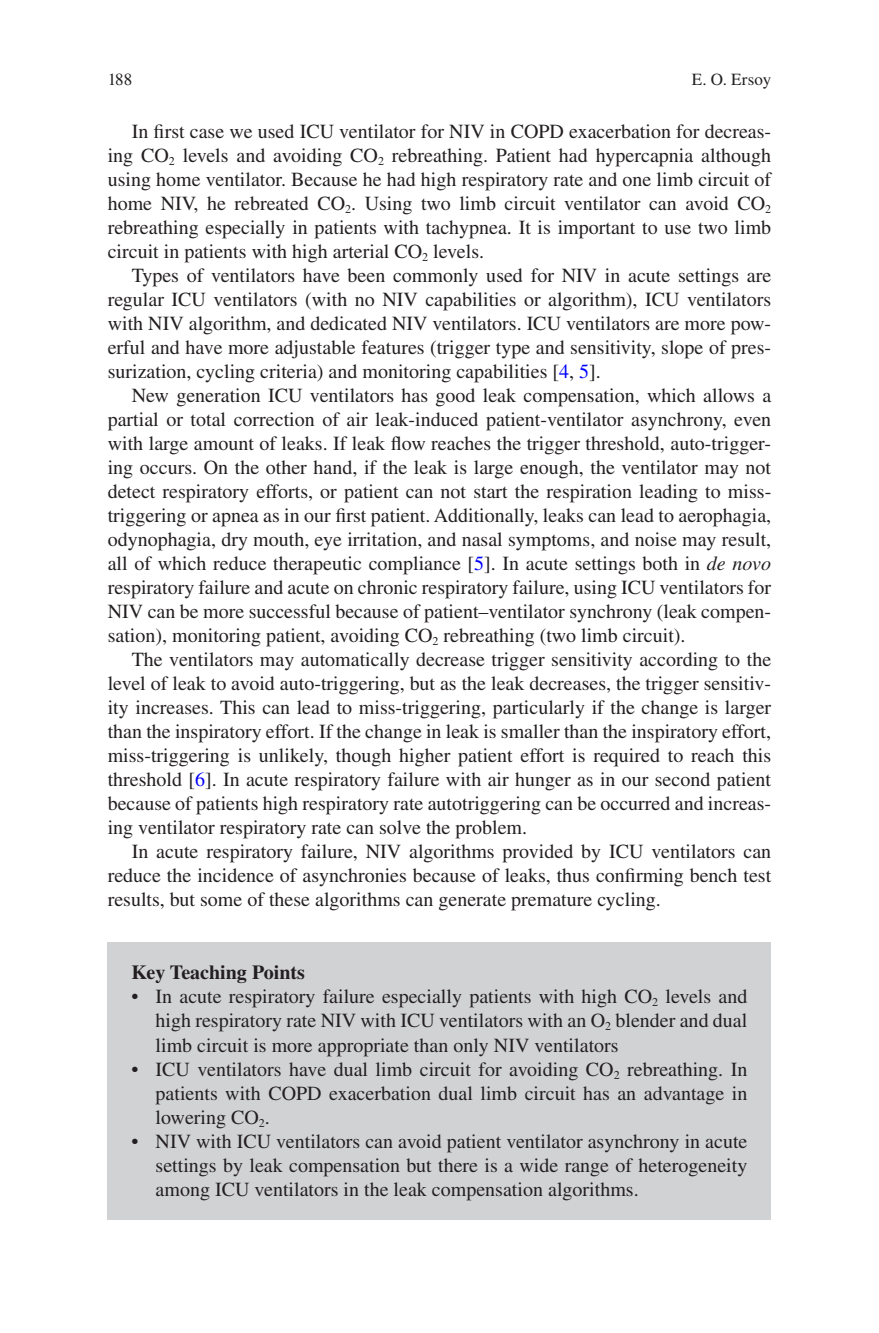
<style>
.page{position:relative;width:879px;height:1333px;background:#fff}
.page>*{position:absolute;margin:0;border:0;box-sizing:border-box;transform-origin:0 0}
.t1{font:20px/24px "Times LT Std";color:#231f20;text-align:justify}
.t2{font:700 20px "Times LT Std";color:#231f20}
.t3{font:17px "Times LT Std Roman 2";letter-spacing:.01em;color:#231f20}
.t4{font:17px "Times LT Std";color:#231f20}
.s1{color:#00f}
.s2{font-style:italic}
</style>
<div class="page">
<div style="left:108px;top:942px;width:663px;height:277px;background:#d1d2d4"></div>
<p class="t4" style="left:108px;top:70px;width:26px">188</p>
<p class="t1" style="left:108px;top:119px;width:665px;text-indent:24px">In first case we used ICU ventilator for NIV in COPD exacerbation for decreas&shy;ing CO<sub>2</sub> levels and avoiding CO<sub>2</sub> rebreathing. Patient had hypercapnia although using home ventilator. Because he had high respiratory rate and one limb circuit of home NIV, he rebreated CO<sub>2</sub>. Using two limb circuit ventilator can avoid CO<sub>2 </sub>rebreathing especially in patients with tachypnea. It is important to use two limb circuit in patients with high arterial CO<sub>2</sub> levels.</p>
<p class="t1" style="left:108px;top:263px;width:665px;text-indent:24px">Types of ventilators have been commonly used for NIV in acute settings are regular ICU ventilators (with no NIV capabilities or algorithm), ICU ventilators with NIV algorithm, and dedicated NIV ventilators. ICU ventilators are more pow&shy;erful and have more adjustable features (trigger type and sensitivity, slope of pres&shy;surization, cycling criteria) and monitoring capabilities [<span class="s1">4</span>, <span class="s1">5</span>].</p>
<p class="t1" style="left:108px;top:383px;width:665px;text-indent:24px">New generation ICU ventilators has good leak compensation, which allows a partial or total correction of air leak-induced patient-ventilator asynchrony, even with large amount of leaks. If leak flow reaches the trigger threshold, auto-trigger&shy;ing occurs. On the other hand, if the leak is large enough, the ventilator may not detect respiratory efforts, or patient can not start the respiration leading to miss&shy;triggering or apnea as in our first patient. Additionally, leaks can lead to aerophagia, odynophagia, dry mouth, eye irritation, and nasal symptoms, and noise may result, all of which reduce therapeutic compliance [<span class="s1">5</span>]. In acute settings both in <span class="s2">de novo </span>respiratory failure and acute on chronic respiratory failure, using ICU ventilators for NIV can be more successful because of patient–ventilator synchrony (leak compen&shy;sation), monitoring patient, avoiding CO<sub>2</sub> rebreathing (two limb circuit).</p>
<p class="t1" style="left:108px;top:647px;width:665px;text-indent:24px">The ventilators may automatically decrease trigger sensitivity according to the level of leak to avoid auto-triggering, but as the leak decreases, the trigger sensitiv&shy;ity increases. This can lead to miss-triggering, particularly if the change is larger than the inspiratory effort. If the change in leak is smaller than the inspiratory effort, miss-triggering is unlikely, though higher patient effort is required to reach this threshold [<span class="s1">6</span>]. In acute respiratory failure with air hunger as in our second patient because of patients high respiratory rate autotriggering can be occurred and increas&shy;ing ventilator respiratory rate can solve the problem.</p>
<p class="t1" style="left:108px;top:839px;width:665px;text-indent:24px">In acute respiratory failure, NIV algorithms provided by ICU ventilators can reduce the incidence of asynchronies because of leaks, thus confirming bench test results, but some of these algorithms can generate premature cycling.</p>
<p class="t3" style="left:692px;top:70px;width:81px">E. O. Ersoy</p>
<p class="t2" style="left:132px;top:960px;width:175px">Key Teaching Points</p>
<p class="t1" style="left:156px;top:984px;width:593px;text-indent:-24px">• In acute respiratory failure especially patients with high CO<sub>2</sub> levels and high respiratory rate NIV with ICU ventilators with an O<sub>2</sub> blender and dual limb circuit is more appropriate than only NIV ventilators</p>
<p class="t1" style="left:156px;top:1056px;width:593px;text-indent:-24px">• ICU ventilators have dual limb circuit for avoiding CO<sub>2</sub> rebreathing. In patients with COPD exacerbation dual limb circuit has an advantage in lowering CO<sub>2</sub>.</p>
<p class="t1" style="left:156px;top:1128px;width:593px;text-indent:-24px">• NIV with ICU ventilators can avoid patient ventilator asynchrony in acute settings by leak compensation but there is a wide range of heterogeneity among ICU ventilators in the leak compensation algorithms.</p>
</div>
